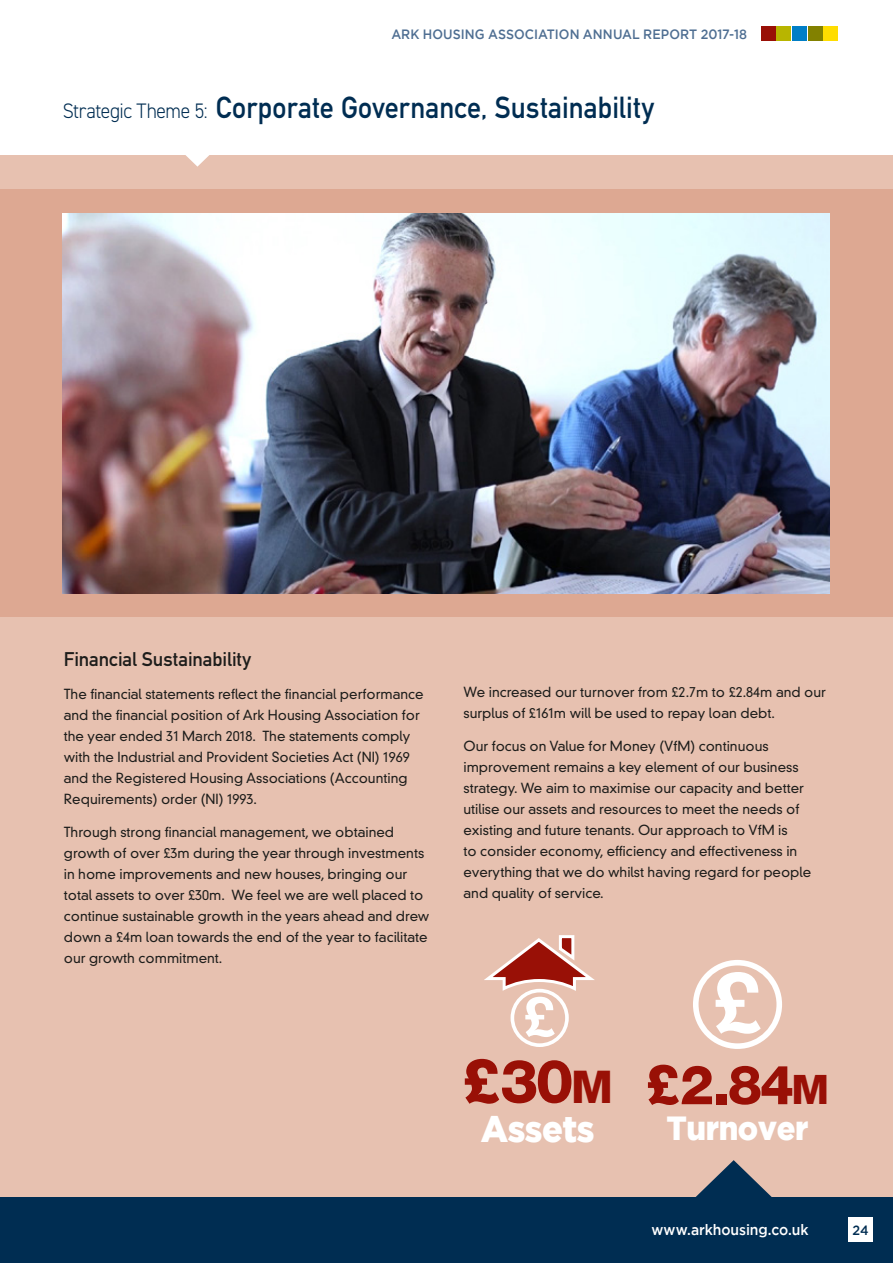
<style>
.page{position:relative;width:893px;height:1263px;background:#fff}
.page>*{position:absolute;margin:0;border:0;box-sizing:border-box;transform-origin:0 0}
.t1{font:800 60.3px "Helvetica Neue";color:#991006}
.t2{font:800 54.3px "Helvetica Neue";color:#991006}
.t3{font:700 54px "Helvetica Neue";color:#fff}
.t4{font:900 37.2px "Gotham";letter-spacing:-.015em;color:#fff;scale:.93 1}
.t5{font:900 33.45px "Gotham";letter-spacing:-.015em;color:#fff;scale:.93 1}
.t6{font:30px "DIN Mittelschrift Std";letter-spacing:.005em;color:#002d52;scale:.93 1}
.t7{font:19.5px "DIN Mittelschrift Std";letter-spacing:-.005em;color:#1d1d1b}
.t8{font:500 15px "Gotham";letter-spacing:-.005em;color:#fff;scale:.93 1}
.t9{font:300 13.5px/21px "DIN Neuzeit Grotesk Std";color:#1d1d1b}
.t10{font:500 13.5px "Gotham";letter-spacing:.005em;color:#4e6e92;scale:.93 1}
.t11{font:500 13.5px "Gotham";color:#002d52;scale:.93 1}
.s1{font-family:"DIN2014";font-weight:300;font-size:21px}
.s2{font-size:45.3px}
.s3{font-size:40.65px}
</style>
<div class="page">
<div style="left:0;top:156px;width:893px;height:1041px;background:#e7c1b0"></div>
<svg style="left:91px;top:155px;width:212px;height:12px"></svg>
<div style="left:0;top:189px;width:893px;height:428px;background:#dda892"></div>
<svg style="left:484px;top:935px;width:111px;height:112px"></svg>
<svg style="left:693px;top:960px;width:89px;height:89px"></svg>
<img style="left:63px;top:214px;width:766px;height:379px">
<div style="left:0;top:1197px;width:893px;height:66px;background:#002d52"></div>
<div style="left:849px;top:1217px;width:24px;height:25px;background:#fff"></div>
<svg style="left:695px;top:1160px;width:77px;height:37px"></svg>
<div style="left:761px;top:26px;width:14px;height:14px;background:#991006"></div>
<div style="left:777px;top:26px;width:14px;height:14px;background:#b8b500"></div>
<div style="left:792px;top:26px;width:15px;height:14px;background:#007ec6"></div>
<div style="left:808px;top:26px;width:14px;height:14px;background:#828100"></div>
<div style="left:824px;top:26px;width:14px;height:14px;background:#fd0"></div>
<p class="t10" style="left:391px;top:26px;width:384px">ARK HOUSING ASSOCIATION ANNUAL REPORT 2017-18</p>
<h3 class="t6" style="left:63px;top:90px;width:637px"><span class="s1">Strategic Theme 5:</span> Corporate Governance, Sustainability</h3>
<h3 class="t7" style="left:64px;top:648px;width:189px">Financial Sustainability</h3>
<p class="t9" style="left:64px;top:683px;width:361px">The financial statements reflect the financial performance and the financial position of Ark Housing Association for the year ended 31 March 2018. The statements comply with the Industrial and Provident Societies Act (NI) 1969 and the Registered Housing Associations (Accounting Requirements) order (NI) 1993.</p>
<p class="t9" style="left:64px;top:822px;width:367px">Through strong financial management, we obtained growth of over £3m during the year through investments in home improvements and new houses, bringing our total assets to over £30m. We feel we are well placed to continue sustainable growth in the years ahead and drew down a £4m loan towards the end of the year to facilitate our growth commitment.</p>
<p class="t9" style="left:463px;top:682px;width:364px">We increased our turnover from £2.7m to £2.84m and our surplus of £161m will be used to repay loan debt.</p>
<p class="t9" style="left:463px;top:736px;width:349px">Our focus on Value for Money (VfM) continuous improvement remains a key element of our business strategy. We aim to maximise our capacity and better utilise our assets and resources to meet the needs of existing and future tenants. Our approach to VfM is<br>to consider economy, efficiency and effectiveness in everything that we do whilst having regard for people and quality of service.</p>
<h3 class="t3" style="left:524px;top:983px;width:32px">£</h3>
<h1 class="t1" style="left:462px;top:1045px;width:152px">£30<span class="s2">M</span></h1>
<h3 class="t4" style="left:481px;top:1107px;width:124px">Assets</h3>
<h2 class="t2" style="left:646px;top:1052px;width:185px">£2.84<span class="s3">M</span></h2>
<h3 class="t5" style="left:667px;top:1108px;width:154px">Turnover</h3>
<p class="t8" style="left:651px;top:1221px;width:170px">www.arkhousing.co.uk</p>
<p class="t11" style="left:853px;top:1222px;width:19px">24</p>
</div>
